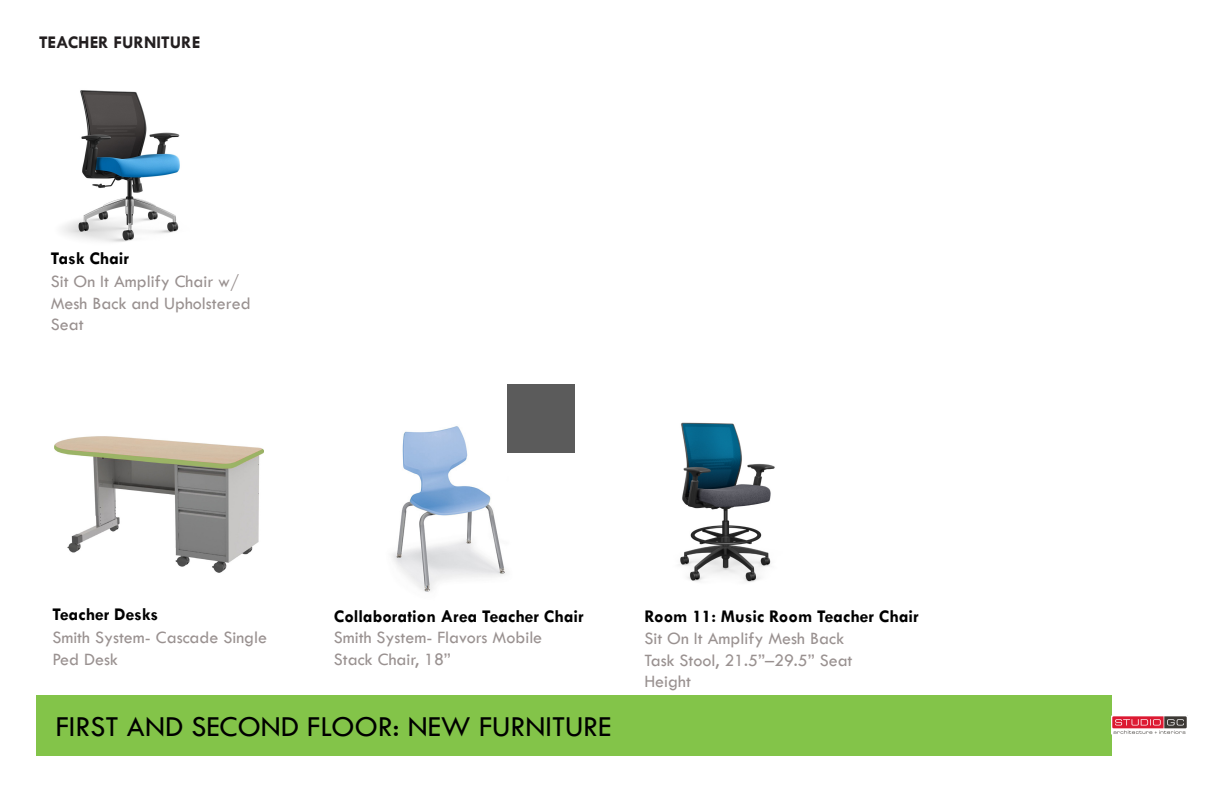
<style>
.page{position:relative;width:1224px;height:792px;background:#fff}
.page>*{position:absolute;margin:0;border:0;box-sizing:border-box;transform-origin:0 0}
.t1{font:30px "Tw Cen";color:#000}
.t2{font:18px/21.6px "Tw Cen";color:#999190}
.t3{font:700 18px "Tw Cen";color:#000}
.t4{font:700 18px "Tw Cen";color:#231f20}
</style>
<div class="page">
<div style="left:36px;top:696px;width:1075px;height:60px;background:#83c449"></div>
<img style="left:1111px;top:715px;width:77px;height:20px">
<img style="left:55px;top:436px;width:209px;height:137px">
<img style="left:62px;top:90px;width:118px;height:152px">
<img style="left:392px;top:426px;width:130px;height:166px">
<div style="left:507px;top:385px;width:67px;height:67px;background:#5b5b5b"></div>
<img style="left:679px;top:422px;width:96px;height:160px">
<p class="t4" style="left:39px;top:32px;width:163px">TEACHER FURNITURE</p>
<p class="t3" style="left:51px;top:248px;width:80px">Task Chair</p>
<p class="t2" style="left:51px;top:271px;width:201px">Sit On It Amplify Chair w/<br>Mesh Back and Upholstered<br>Seat</p>
<p class="t3" style="left:52px;top:604px;width:107px">Teacher Desks</p>
<p class="t2" style="left:52px;top:626px;width:216px">Smith System- Cascade Single<br>Ped Desk</p>
<p class="t3" style="left:334px;top:605px;width:251px">Collaboration Area Teacher Chair</p>
<p class="t3" style="left:644px;top:605px;width:276px">Room 11: Music Room Teacher Chair</p>
<p class="t2" style="left:644px;top:628px;width:210px">Sit On It Amplify Mesh Back<br>Task Stool, 21.5”–29.5” Seat<br>Height</p>
<p class="t2" style="left:334px;top:626px;width:210px">Smith System- Flavors Mobile<br>Stack Chair, 18”</p>
<p class="t1" style="left:56px;top:709px;width:557px">FIRST AND SECOND FLOOR: NEW FURNITURE</p>
</div>
